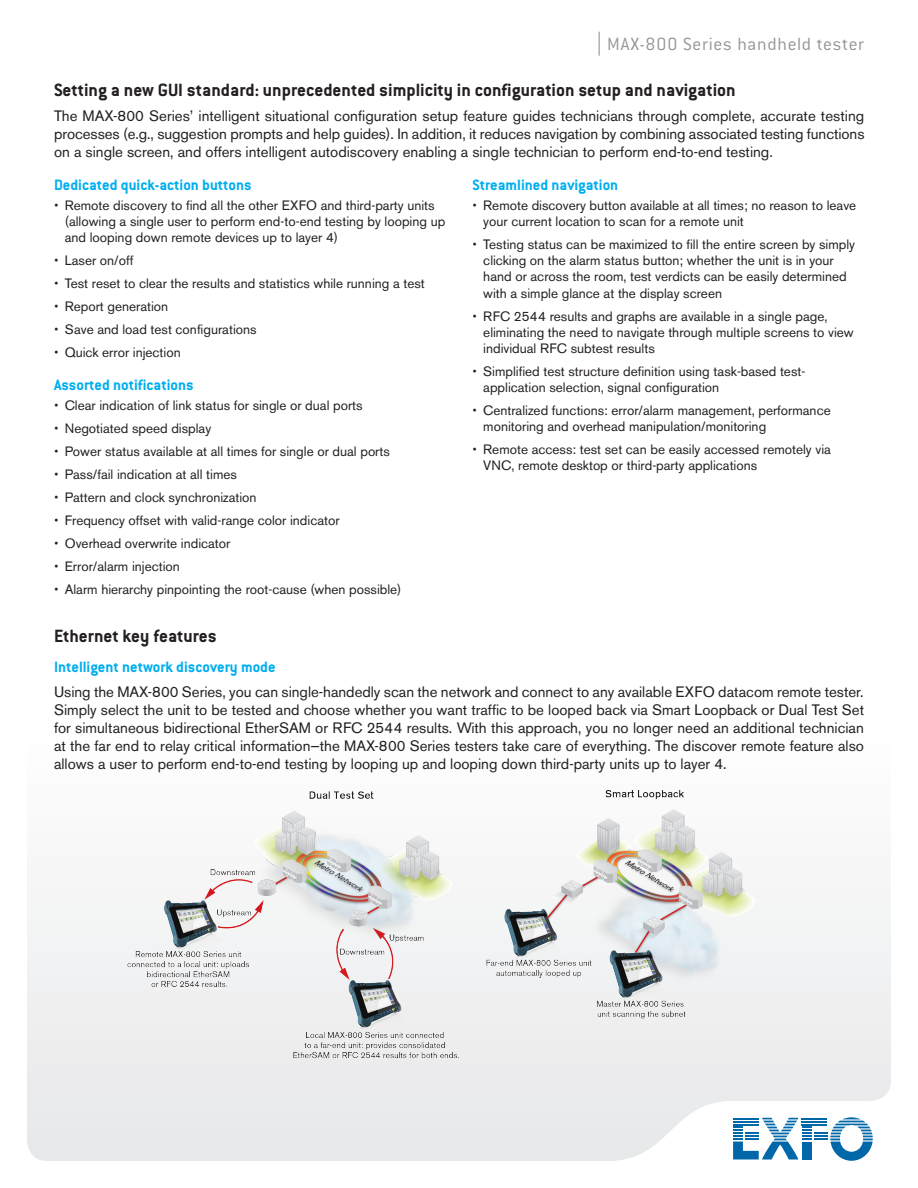
<style>
.page{position:relative;width:918px;height:1188px;background:#fff}
.page>*{position:absolute;margin:0;border:0;box-sizing:border-box;transform-origin:0 0}
.t1{font:700 19.5px "Conduit ITC";color:#231f20}
.t2{font:300 19.5px "Conduit ITC";letter-spacing:.04em;color:#939598}
.t3{font:700 16.5px "Conduit ITC";color:#00aeef}
.t4{font:15px/18px "Akzidenz Grotesk BE";color:#231f20;text-align:justify}
.t5{font:13.5px/16.2px "Akzidenz Grotesk BE";color:#231f20}
.s1{font-family:"Roboto"}
</style>
<div class="page">
<svg style="left:27px;top:903px;width:864px;height:258px"></svg>
<svg style="left:599px;top:32px;width:1px;height:24px"></svg>
<svg style="left:733px;top:1117px;width:140px;height:44px"></svg>
<img style="left:128px;top:790px;width:663px;height:285px">
<h1 class="t2" style="left:607px;top:33px;width:258px">MAX-800 Series handheld tester</h1>
<h1 class="t1" style="left:54px;top:78px;width:683px">Setting a new GUI standard: unprecedented simplicity in configuration setup and navigation</h1>
<p class="t4" style="left:54px;top:107px;width:812px">The MAX-800 Series’ intelligent situational configuration setup feature guides technicians through complete, accurate testing processes (e.g., suggestion prompts and help guides). In addition, it reduces navigation by combining associated testing functions on a single screen, and offers intelligent autodiscovery enabling a single technician to perform end-to-end testing.</p>
<p class="t3" style="left:54px;top:175px;width:199px">Dedicated quick-action buttons</p>
<p class="t5" style="left:65px;top:197px;width:382px;text-indent:-11px"><span class="s1">•</span> Remote discovery to find all the other EXFO and third-party units (allowing a single user to perform end-to-end testing by looping up and looping down remote devices up to layer 4)</p>
<p class="t5" style="left:54px;top:252px;width:81px"><span class="s1">•</span> Laser on/off</p>
<p class="t5" style="left:54px;top:275px;width:372px"><span class="s1">•</span> Test reset to clear the results and statistics while running a test</p>
<p class="t5" style="left:54px;top:298px;width:116px"><span class="s1">•</span> Report generation</p>
<p class="t5" style="left:54px;top:321px;width:204px"><span class="s1">•</span> Save and load test configurations</p>
<p class="t5" style="left:54px;top:344px;width:128px"><span class="s1">•</span> Quick error injection</p>
<p class="t3" style="left:54px;top:376px;width:141px">Assorted notifications</p>
<p class="t5" style="left:54px;top:397px;width:310px"><span class="s1">•</span> Clear indication of link status for single or dual ports</p>
<p class="t5" style="left:54px;top:420px;width:159px"><span class="s1">•</span> Negotiated speed display</p>
<p class="t5" style="left:54px;top:443px;width:337px"><span class="s1">•</span> Power status available at all times for single or dual ports</p>
<p class="t5" style="left:54px;top:466px;width:184px"><span class="s1">•</span> Pass/fail indication at all times</p>
<p class="t5" style="left:54px;top:489px;width:204px"><span class="s1">•</span> Pattern and clock synchronization</p>
<p class="t5" style="left:54px;top:512px;width:287px"><span class="s1">•</span> Frequency offset with valid-range color indicator</p>
<p class="t5" style="left:54px;top:535px;width:178px"><span class="s1">•</span> Overhead overwrite indicator</p>
<p class="t5" style="left:54px;top:558px;width:127px"><span class="s1">•</span> Error/alarm injection</p>
<p class="t5" style="left:54px;top:581px;width:349px"><span class="s1">•</span> Alarm hierarchy pinpointing the root-cause (when possible)</p>
<p class="t3" style="left:472px;top:175px;width:147px">Streamlined navigation</p>
<p class="t5" style="left:483px;top:197px;width:374px;text-indent:-11px"><span class="s1">•</span> Remote discovery button available at all times; no reason to leave your current location to scan for a remote unit</p>
<p class="t5" style="left:483px;top:236px;width:373px;text-indent:-11px"><span class="s1">•</span> Testing status can be maximized to fill the entire screen by simply clicking on the alarm status button; whether the unit is in your hand or across the room, test verdicts can be easily determined with a simple glance at the display screen</p>
<p class="t5" style="left:483px;top:308px;width:372px;text-indent:-11px"><span class="s1">•</span> RFC 2544 results and graphs are available in a single page, eliminating the need to navigate through multiple screens to view individual RFC subtest results</p>
<p class="t5" style="left:483px;top:363px;width:324px;text-indent:-11px"><span class="s1">•</span> Simplified test structure definition using task-based test&shy;application selection, signal configuration</p>
<p class="t5" style="left:483px;top:402px;width:349px;text-indent:-11px"><span class="s1">•</span> Centralized functions: error/alarm management, performance monitoring and overhead manipulation/monitoring</p>
<p class="t5" style="left:483px;top:441px;width:349px;text-indent:-11px"><span class="s1">•</span> Remote access: test set can be easily accessed remotely via<br>VNC, remote desktop or third-party applications</p>
<h1 class="t1" style="left:54px;top:624px;width:164px">Ethernet key features</h1>
<p class="t3" style="left:54px;top:657px;width:223px">Intelligent network discovery mode</p>
<p class="t4" style="left:54px;top:683px;width:812px">Using the MAX-800 Series, you can single-handedly scan the network and connect to any available EXFO datacom remote tester.<br>Simply select the unit to be tested and choose whether you want traffic to be looped back via Smart Loopback or Dual Test Set for simultaneous bidirectional EtherSAM or RFC 2544 results. With this approach, you no longer need an additional technician at the far end to relay critical information—the MAX-800 Series testers take care of everything. The discover remote feature also allows a user to perform end-to-end testing by looping up and looping down third-party units up to layer 4.</p>
</div>
